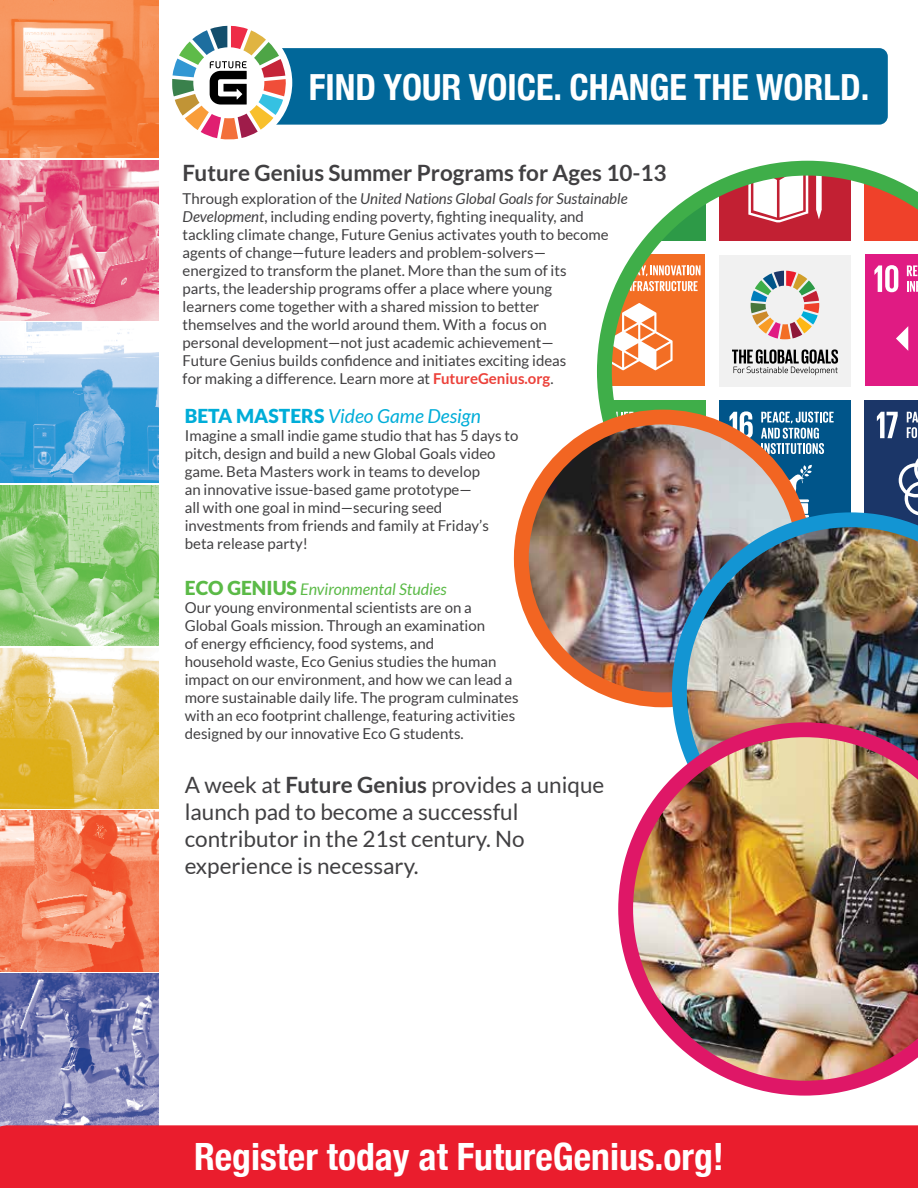
<style>
.page{position:relative;width:918px;height:1188px;background:#fff}
.page>*{position:absolute;margin:0;border:0;box-sizing:border-box;transform-origin:0 0}
.t1{font:700 condensed 37.65px "Helvetica Neue";color:#fff}
.t2{font:700 condensed 36px "Helvetica Neue";color:#fff}
.t3{font:22.5px/27px "Lato";color:#414042}
.t4{font:700 22.5px "Lato";color:#414042}
.t5{font:italic 19.2px "Lato";color:#00add8}
.t6{font:italic 16.05px "Lato";color:#5bba47}
.t7{font:15px/18px "Lato";color:#414042}
.s1{font-style:italic}
.s2{font-weight:700;color:#ec413a}
.s3{font-weight:900;font-style:normal}
.s4{font-weight:900;font-style:normal;font-size:19.2px}
.s5{font-weight:700}
</style>
<div class="page">
<img style="left:0;top:0;width:159px;height:158px">
<img style="left:0;top:160px;width:159px;height:160px">
<img style="left:0;top:323px;width:159px;height:160px">
<img style="left:0;top:486px;width:159px;height:160px">
<img style="left:0;top:648px;width:159px;height:160px">
<img style="left:0;top:811px;width:159px;height:160px">
<img style="left:0;top:974px;width:159px;height:151px">
<div style="left:255px;top:48px;width:633px;height:77px;background:#016799;border-radius:9px"></div>
<div style="left:166px;top:19px;width:126px;height:127px;background:#fff;border-radius:50%"></div>
<svg style="left:172px;top:26px;width:114px;height:114px"></svg>
<div style="left:0;top:1125px;width:918px;height:63px;background:#ea1d2d"></div>
<svg style="left:597px;top:161px;width:321px;height:351px"></svg>
<img style="left:522px;top:417px;width:282px;height:283px">
<div style="left:514px;top:410px;width:298px;height:297px;border:15px solid #f26522;border-radius:50%"></div>
<img style="left:672px;top:512px;width:246px;height:210px">
<img style="left:618px;top:722px;width:300px;height:374px">
<p class="t2" style="left:309px;top:57px;width:562px">FIND YOUR VOICE. CHANGE THE WORLD.</p>
<p class="t4" style="left:183px;top:160px;width:486px">Future Genius Summer Programs for Ages 10-13</p>
<p class="t7" style="left:183px;top:189px;width:446px">Through exploration of the <span class="s1">United Nations Global Goals for Sustainable Development</span>, including ending poverty, fighting inequality, and tackling climate change, Future Genius activates youth to become agents of change—future leaders and problem-solvers—<br>energized to transform the planet. More than the sum of its<br>parts, the leadership programs offer a place where young<br>learners come together with a shared mission to better<br>themselves and the world around them. With a focus on<br>personal development—not just academic achievement—<br>Future Genius builds confidence and initiates exciting ideas<br>for making a difference. Learn more at <span class="s2">FutureGenius.org</span>.</p>
<p class="t5" style="left:185px;top:406px;width:298px"><span class="s3">BETA MASTERS</span> Video Game Design</p>
<p class="t7" style="left:185px;top:427px;width:335px">Imagine a small indie game studio that has 5 days to pitch, design and build a new Global Goals video game. Beta Masters work in teams to develop<br>an innovative issue-based game prototype—<br>all with one goal in mind—securing seed investments from friends and family at Friday’s beta release party!</p>
<p class="t6" style="left:185px;top:581px;width:263px"><span class="s4">ECO GENIUS</span> Environmental Studies</p>
<p class="t7" style="left:185px;top:599px;width:335px">Our young environmental scientists are on a Global Goals mission. Through an examination<br>of energy efficiency, food systems, and<br>household waste, Eco Genius studies the human impact on our environment, and how we can lead a more sustainable daily life. The program culminates with an eco footprint challenge, featuring activities designed by our innovative Eco G students.</p>
<p class="t3" style="left:185px;top:772px;width:421px">A week at <span class="s5">Future Genius</span> provides a unique launch pad to become a successful contributor in the 21st century. No experience is necessary.</p>
<p class="t1" style="left:194px;top:1125px;width:532px">Register today at FutureGenius.org!</p>
</div>
